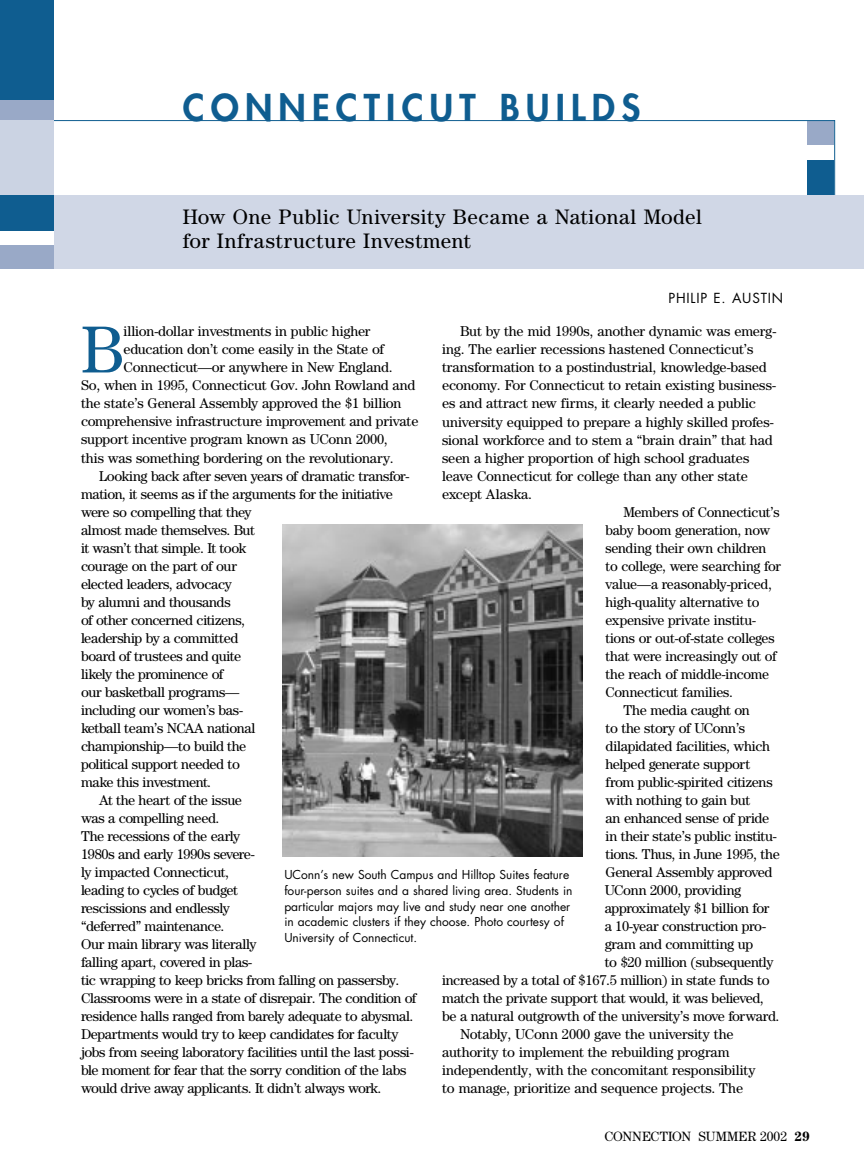
<style>
.page{position:relative;width:864px;height:1175px;background:#fff}
.page>*{position:absolute;margin:0;border:0;box-sizing:border-box;transform-origin:0 0}
.t1{font:66.6px "Century";color:#0f5d90}
.t2{font:800 36px "Futura";letter-spacing:.175em;color:#0f5d90}
.t3{font:21px/24px "Century";letter-spacing:.03em;color:#000}
.t4{font:14.25px "Century";letter-spacing:-.02em;color:#000}
.t5{font:14.25px "Century";letter-spacing:-.04em;color:#000}
.t6{font:14.25px "Century";color:#000}
.t7{font:13.5px "Century";color:#000}
.t8{font:13.5px "Futura";letter-spacing:.06em;color:#000}
.t9{font:12px/15.8px "Futura";color:#000}
.s1{font-weight:700}
</style>
<div class="page">
<div style="left:807px;top:160px;width:27px;height:37px;background:#0f5d90"></div>
<div style="left:807px;top:121px;width:27px;height:24px;background:#99a9c7"></div>
<div style="left:4px;top:120px;width:831px;height:91px;border:1px solid #0f5d90"></div>
<div style="left:0;top:195px;width:864px;height:73px;background:#d0d7e6"></div>
<div style="left:0;top:0;width:54px;height:100px;background:#0f5d90"></div>
<div style="left:0;top:100px;width:54px;height:21px;background:#99a9c7"></div>
<div style="left:0;top:120px;width:54px;height:83px;background:#cbd3e3"></div>
<div style="left:0;top:195px;width:54px;height:36px;background:#0f5d90"></div>
<div style="left:0;top:231px;width:54px;height:14px;background:#fff"></div>
<div style="left:0;top:245px;width:54px;height:24px;background:#99a9c7"></div>
<img style="left:283px;top:524px;width:300px;height:332px">
<h2 class="t2" style="left:183px;top:90px;width:459px">CONNECTICUT BUILDS</h2>
<h3 class="t3" style="left:183px;top:207px;width:521px">How One Public University Became a National Model for Infrastructure Investment</h3>
<p class="t8" style="left:668px;top:292px;width:116px">PHILIP E. AUSTIN</p>
<p class="t4" style="left:460px;top:327px;width:318px">But by the mid 1990s, another dynamic was emerg-</p>
<p class="t4" style="left:442px;top:345px;width:313px">ing. The earlier recessions hastened Connecticut’s</p>
<p class="t6" style="left:442px;top:363px;width:326px">transformation to a postindustrial, knowledge-based</p>
<p class="t4" style="left:442px;top:381px;width:335px">economy. For Connecticut to retain existing business-</p>
<p class="t4" style="left:442px;top:399px;width:315px">es and attract new firms, it clearly needed a public</p>
<p class="t4" style="left:442px;top:417px;width:333px">university equipped to prepare a highly skilled profes-</p>
<p class="t6" style="left:442px;top:435px;width:332px">sional workforce and to stem a “brain drain” that had</p>
<p class="t4" style="left:442px;top:453px;width:309px">seen a higher proportion of high school graduates</p>
<p class="t4" style="left:442px;top:471px;width:307px">leave Connecticut for college than any other state</p>
<p class="t4" style="left:442px;top:489px;width:91px">except Alaska.</p>
<p class="t4" style="left:623px;top:507px;width:158px">Members of Connecticut’s</p>
<p class="t4" style="left:605px;top:525px;width:166px">baby boom generation, now</p>
<p class="t4" style="left:605px;top:543px;width:162px">sending their own children</p>
<p class="t4" style="left:605px;top:561px;width:177px">to college, were searching for</p>
<p class="t4" style="left:605px;top:579px;width:168px">value—a reasonably-priced,</p>
<p class="t4" style="left:605px;top:597px;width:156px">high-quality alternative to</p>
<p class="t4" style="left:605px;top:615px;width:152px">expensive private institu-</p>
<p class="t4" style="left:605px;top:633px;width:171px">tions or out-of-state colleges</p>
<p class="t4" style="left:605px;top:651px;width:173px">that were increasingly out of</p>
<p class="t4" style="left:605px;top:669px;width:165px">the reach of middle-income</p>
<p class="t4" style="left:605px;top:687px;width:129px">Connecticut families.</p>
<p class="t4" style="left:623px;top:705px;width:128px">The media caught on</p>
<p class="t4" style="left:605px;top:723px;width:141px">to the story of UConn’s</p>
<p class="t4" style="left:605px;top:741px;width:166px">dilapidated facilities, which</p>
<p class="t4" style="left:605px;top:759px;width:146px">helped generate support</p>
<p class="t4" style="left:605px;top:777px;width:169px">from public-spirited citizens</p>
<p class="t4" style="left:605px;top:795px;width:146px">with nothing to gain but</p>
<p class="t4" style="left:605px;top:813px;width:165px">an enhanced sense of pride</p>
<p class="t4" style="left:605px;top:831px;width:173px">in their state’s public institu-</p>
<p class="t4" style="left:605px;top:849px;width:176px">tions. Thus, in June 1995, the</p>
<p class="t4" style="left:605px;top:867px;width:169px">General Assembly approved</p>
<p class="t4" style="left:605px;top:885px;width:138px">UConn 2000, providing</p>
<p class="t4" style="left:605px;top:903px;width:166px">approximately $1 billion for</p>
<p class="t4" style="left:605px;top:921px;width:163px">a 10-year construction pro-</p>
<p class="t4" style="left:605px;top:939px;width:150px">gram and committing up</p>
<p class="t4" style="left:605px;top:957px;width:170px">to $20 million (subsequently</p>
<p class="t4" style="left:442px;top:975px;width:329px">increased by a total of $167.5 million) in state funds to</p>
<p class="t4" style="left:442px;top:993px;width:323px">match the private support that would, it was believed,</p>
<p class="t4" style="left:442px;top:1011px;width:339px">be a natural outgrowth of the university’s move forward.</p>
<p class="t4" style="left:460px;top:1029px;width:275px">Notably, UConn 2000 gave the university the</p>
<p class="t4" style="left:442px;top:1047px;width:289px">authority to implement the rebuilding program</p>
<p class="t4" style="left:442px;top:1065px;width:315px">independently, with the concomitant responsibility</p>
<p class="t4" style="left:442px;top:1083px;width:303px">to manage, prioritize and sequence projects. The</p>
<h1 class="t1" style="left:81px;top:326px;width:45px">B</h1>
<p class="t4" style="left:124px;top:327px;width:248px">illion-dollar investments in public higher</p>
<p class="t4" style="left:124px;top:345px;width:262px">education don’t come easily in the State of</p>
<p class="t4" style="left:124px;top:363px;width:271px">Connecticut—or anywhere in New England.</p>
<p class="t4" style="left:81px;top:381px;width:336px">So, when in 1995, Connecticut Gov. John Rowland and</p>
<p class="t4" style="left:81px;top:399px;width:322px">the state’s General Assembly approved the $1 billion</p>
<p class="t4" style="left:81px;top:417px;width:339px">comprehensive infrastructure improvement and private</p>
<p class="t4" style="left:81px;top:435px;width:308px">support incentive program known as UConn 2000,</p>
<p class="t4" style="left:81px;top:453px;width:314px">this was something bordering on the revolutionary.</p>
<p class="t4" style="left:99px;top:471px;width:312px">Looking back after seven years of dramatic transfor-</p>
<p class="t4" style="left:81px;top:489px;width:313px">mation, it seems as if the arguments for the initiative</p>
<p class="t4" style="left:81px;top:507px;width:172px">were so compelling that they</p>
<p class="t4" style="left:81px;top:525px;width:175px">almost made themselves. But</p>
<p class="t4" style="left:81px;top:543px;width:167px">it wasn’t that simple. It took</p>
<p class="t4" style="left:81px;top:561px;width:157px">courage on the part of our</p>
<p class="t4" style="left:81px;top:579px;width:152px">elected leaders, advocacy</p>
<p class="t4" style="left:81px;top:597px;width:151px">by alumni and thousands</p>
<p class="t5" style="left:81px;top:615px;width:166px">of other concerned citizens,</p>
<p class="t4" style="left:81px;top:633px;width:159px">leadership by a committed</p>
<p class="t4" style="left:81px;top:651px;width:162px">board of trustees and quite</p>
<p class="t4" style="left:81px;top:669px;width:144px">likely the prominence of</p>
<p class="t4" style="left:81px;top:687px;width:160px">our basketball programs—</p>
<p class="t5" style="left:81px;top:705px;width:163px">including our women’s bas-</p>
<p class="t4" style="left:81px;top:723px;width:176px">ketball team’s NCAA national</p>
<p class="t4" style="left:81px;top:741px;width:167px">championship—to build the</p>
<p class="t4" style="left:81px;top:759px;width:160px">political support needed to</p>
<p class="t4" style="left:81px;top:777px;width:132px">make this investment.</p>
<p class="t4" style="left:99px;top:795px;width:144px">At the heart of the issue</p>
<p class="t4" style="left:81px;top:813px;width:140px">was a compelling need.</p>
<p class="t4" style="left:81px;top:831px;width:161px">The recessions of the early</p>
<p class="t4" style="left:81px;top:849px;width:175px">1980s and early 1990s severe-</p>
<p class="t4" style="left:81px;top:867px;width:149px">ly impacted Connecticut,</p>
<p class="t4" style="left:81px;top:885px;width:158px">leading to cycles of budget</p>
<p class="t4" style="left:81px;top:903px;width:150px">rescissions and endlessly</p>
<p class="t4" style="left:81px;top:921px;width:145px">“deferred” maintenance.</p>
<p class="t4" style="left:81px;top:939px;width:177px">Our main library was literally</p>
<p class="t4" style="left:81px;top:957px;width:173px">falling apart, covered in plas-</p>
<p class="t4" style="left:81px;top:975px;width:320px">tic wrapping to keep bricks from falling on passersby.</p>
<p class="t4" style="left:81px;top:993px;width:337px">Classrooms were in a state of disrepair. The condition of</p>
<p class="t4" style="left:81px;top:1011px;width:334px">residence halls ranged from barely adequate to abysmal.</p>
<p class="t4" style="left:81px;top:1029px;width:319px">Departments would try to keep candidates for faculty</p>
<p class="t4" style="left:81px;top:1047px;width:334px">jobs from seeing laboratory facilities until the last possi-</p>
<p class="t4" style="left:81px;top:1065px;width:327px">ble moment for fear that the sorry condition of the labs</p>
<p class="t5" style="left:81px;top:1083px;width:302px">would drive away applicants. It didn’t always work.</p>
<p class="t9" style="left:284px;top:868px;width:290px">UConn’s new South Campus and Hilltop Suites feature four-person suites and a shared living area. Students in particular majors may live and study near one another in academic clusters if they choose. Photo courtesy of University of Connecticut.</p>
<p class="t7" style="left:605px;top:1131px;width:207px">CONNECTION SUMMER 2002 <span class="s1">29</span></p>
</div>
